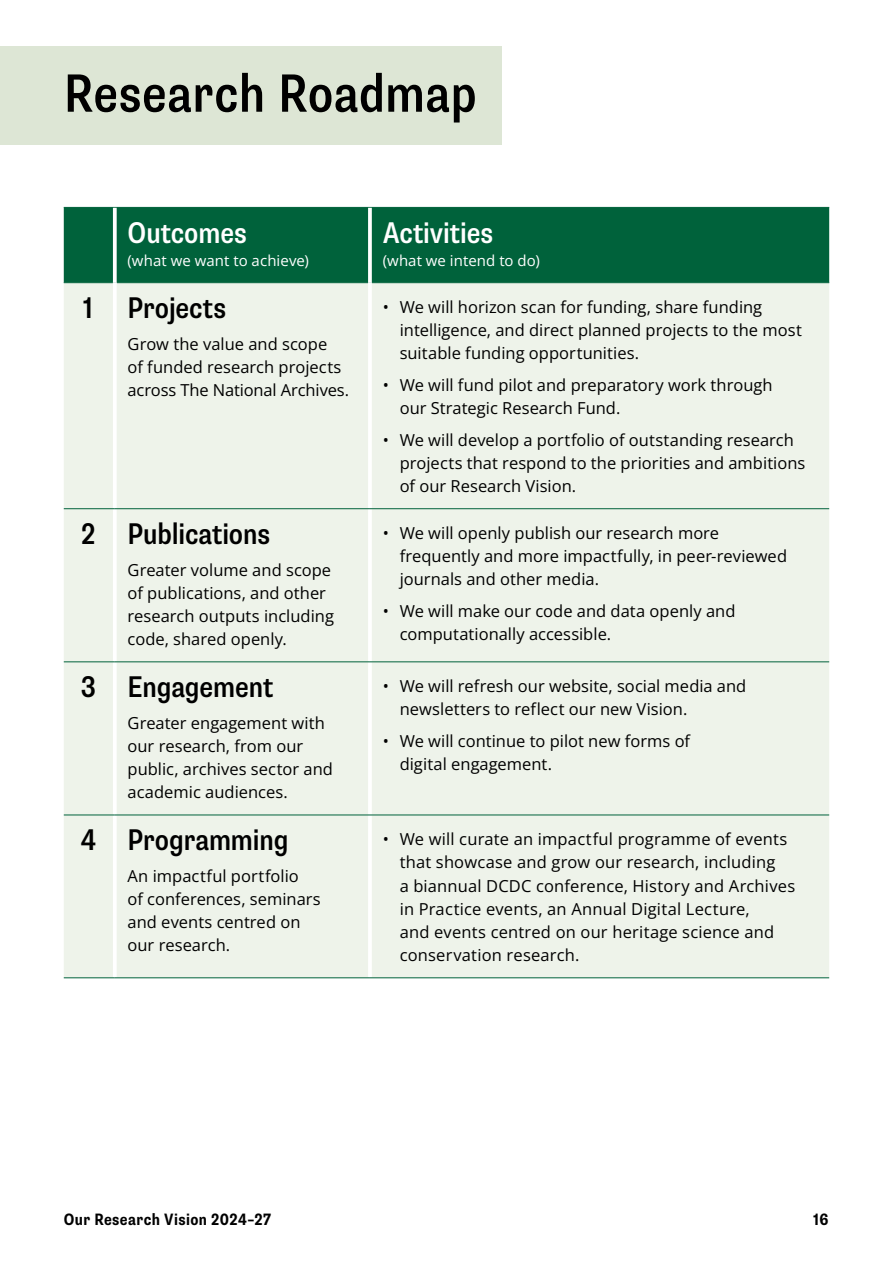
<style>
.page{position:relative;width:893px;height:1263px;background:#fff}
.page>*{position:absolute;margin:0;border:0;box-sizing:border-box;transform-origin:0 0}
.H3_new_page{font:500 condensed 54px "Supria Sans";letter-spacing:.005em;color:#000}
.T_head_number_L{font:500 condensed 30px "Supria Sans";letter-spacing:-.005em;color:#000}
.T_20pt_head{font:500 condensed 30px "Supria Sans";letter-spacing:-.005em;color:#fff}
.T_head_number_C{font:500 condensed 30px "Supria Sans";color:#000}
.P_11pt_No_align_to_grid{font:16.5px/23.1px "Open Sans";letter-spacing:.005em;color:#000}
.t1{font:700 condensed 16.5px "Supria Sans";letter-spacing:.025em;color:#000}
.T_subhead_for_20pt{font:15px "Open Sans";letter-spacing:.005em;color:#fff}
</style>
<div class="page">
<div style="left:0;top:46px;width:501px;height:98px;background:#dde6d5"></div>
<div style="left:64px;top:208px;width:765px;height:74px;background:#00623b"></div>
<div style="left:64px;top:283px;width:765px;height:694px;background:#eef3ea"></div>
<hr style="left:64px;top:207px;width:51px;height:1px;background:#00623b">
<hr style="left:115px;top:207px;width:255px;height:1px;background:#00623b">
<hr style="left:370px;top:207px;width:459px;height:1px;background:#00623b">
<hr style="left:64px;top:282px;width:49px;height:1px;background:#00623b">
<hr style="left:117px;top:282px;width:251px;height:1px;background:#00623b">
<hr style="left:372px;top:282px;width:457px;height:1px;background:#00623b">
<hr style="left:368px;top:283px;width:4px;height:225px;background:#fff">
<hr style="left:368px;top:509px;width:4px;height:152px;background:#fff">
<hr style="left:368px;top:662px;width:4px;height:152px;background:#fff">
<hr style="left:368px;top:815px;width:4px;height:162px;background:#fff">
<svg style="left:368px;top:208px;width:4px;height:75px"></svg>
<hr style="left:113px;top:283px;width:4px;height:225px;background:#fff">
<hr style="left:113px;top:509px;width:4px;height:152px;background:#fff">
<hr style="left:113px;top:662px;width:4px;height:152px;background:#fff">
<hr style="left:113px;top:815px;width:4px;height:162px;background:#fff">
<svg style="left:113px;top:208px;width:4px;height:75px"></svg>
<hr style="left:64px;top:508px;width:51px;height:1px;background:#00623b">
<hr style="left:115px;top:508px;width:255px;height:1px;background:#00623b">
<hr style="left:370px;top:508px;width:459px;height:1px;background:#00623b">
<hr style="left:64px;top:661px;width:51px;height:1px;background:#00623b">
<hr style="left:115px;top:661px;width:255px;height:1px;background:#00623b">
<hr style="left:370px;top:661px;width:459px;height:1px;background:#00623b">
<hr style="left:64px;top:814px;width:51px;height:1px;background:#00623b">
<hr style="left:115px;top:814px;width:255px;height:1px;background:#00623b">
<hr style="left:370px;top:814px;width:459px;height:1px;background:#00623b">
<hr style="left:64px;top:977px;width:51px;height:1px;background:#00623b">
<hr style="left:115px;top:977px;width:255px;height:1px;background:#00623b">
<hr style="left:370px;top:977px;width:459px;height:1px;background:#00623b">
<h3 class="H3_new_page" style="left:64px;top:61px;width:414px">Research Roadmap</h3>
<p class="T_20pt_head" style="left:128px;top:214px;width:121px">Outcomes</p>
<p class="T_subhead_for_20pt" style="left:128px;top:250px;width:183px">(what we want to achieve)</p>
<p class="T_head_number_C" style="left:84px;top:290px;width:11px">1</p>
<p class="T_head_number_L" style="left:128px;top:290px;width:100px">Projects</p>
<p class="P_11pt_No_align_to_grid" style="left:128px;top:332px;width:223px">Grow the value and scope<br>of funded research projects across The National Archives.</p>
<p class="T_head_number_C" style="left:81px;top:516px;width:16px">2</p>
<p class="T_head_number_L" style="left:128px;top:516px;width:144px">Publications</p>
<p class="P_11pt_No_align_to_grid" style="left:128px;top:558px;width:208px">Greater volume and scope of publications, and other research outputs including code, shared openly.</p>
<p class="T_head_number_C" style="left:81px;top:669px;width:17px">3</p>
<p class="T_head_number_L" style="left:128px;top:669px;width:147px">Engagement</p>
<p class="P_11pt_No_align_to_grid" style="left:128px;top:711px;width:207px">Greater engagement with our research, from our public, archives sector and academic audiences.</p>
<p class="T_head_number_C" style="left:81px;top:822px;width:17px">4</p>
<p class="T_head_number_L" style="left:128px;top:822px;width:162px">Programming</p>
<p class="P_11pt_No_align_to_grid" style="left:128px;top:864px;width:195px">An impactful portfolio<br>of conferences, seminars and events centred on our research.</p>
<p class="T_20pt_head" style="left:383px;top:214px;width:112px">Activities</p>
<p class="T_subhead_for_20pt" style="left:383px;top:250px;width:159px">(what we intend to do)</p>
<p class="P_11pt_No_align_to_grid" style="left:400px;top:295px;width:404px;text-indent:-17px">• We will horizon scan for funding, share funding intelligence, and direct planned projects to the most suitable funding opportunities.</p>
<p class="P_11pt_No_align_to_grid" style="left:400px;top:373px;width:374px;text-indent:-17px">• We will fund pilot and preparatory work through our Strategic Research Fund.</p>
<p class="P_11pt_No_align_to_grid" style="left:400px;top:428px;width:407px;text-indent:-17px">• We will develop a portfolio of outstanding research projects that respond to the priorities and ambitions of our Research Vision.</p>
<p class="P_11pt_No_align_to_grid" style="left:400px;top:521px;width:389px;text-indent:-17px">• We will openly publish our research more frequently and more impactfully, in peer-reviewed journals and other media.</p>
<p class="P_11pt_No_align_to_grid" style="left:400px;top:599px;width:337px;text-indent:-17px">• We will make our code and data openly and computationally accessible.</p>
<p class="P_11pt_No_align_to_grid" style="left:400px;top:674px;width:348px;text-indent:-17px">• We will refresh our website, social media and newsletters to reflect our new Vision.</p>
<p class="P_11pt_No_align_to_grid" style="left:400px;top:729px;width:292px;text-indent:-17px">• We will continue to pilot new forms of digital engagement.</p>
<p class="P_11pt_No_align_to_grid" style="left:400px;top:827px;width:397px;text-indent:-17px">• We will curate an impactful programme of events that showcase and grow our research, including<br>a biannual DCDC conference, History and Archives in Practice events, an Annual Digital Lecture,<br>and events centred on our heritage science and conservation research.</p>
<p class="t1" style="left:64px;top:1209px;width:209px">Our Research Vision 2024–27</p>
<p class="t1" style="left:814px;top:1209px;width:16px">16</p>
</div>
